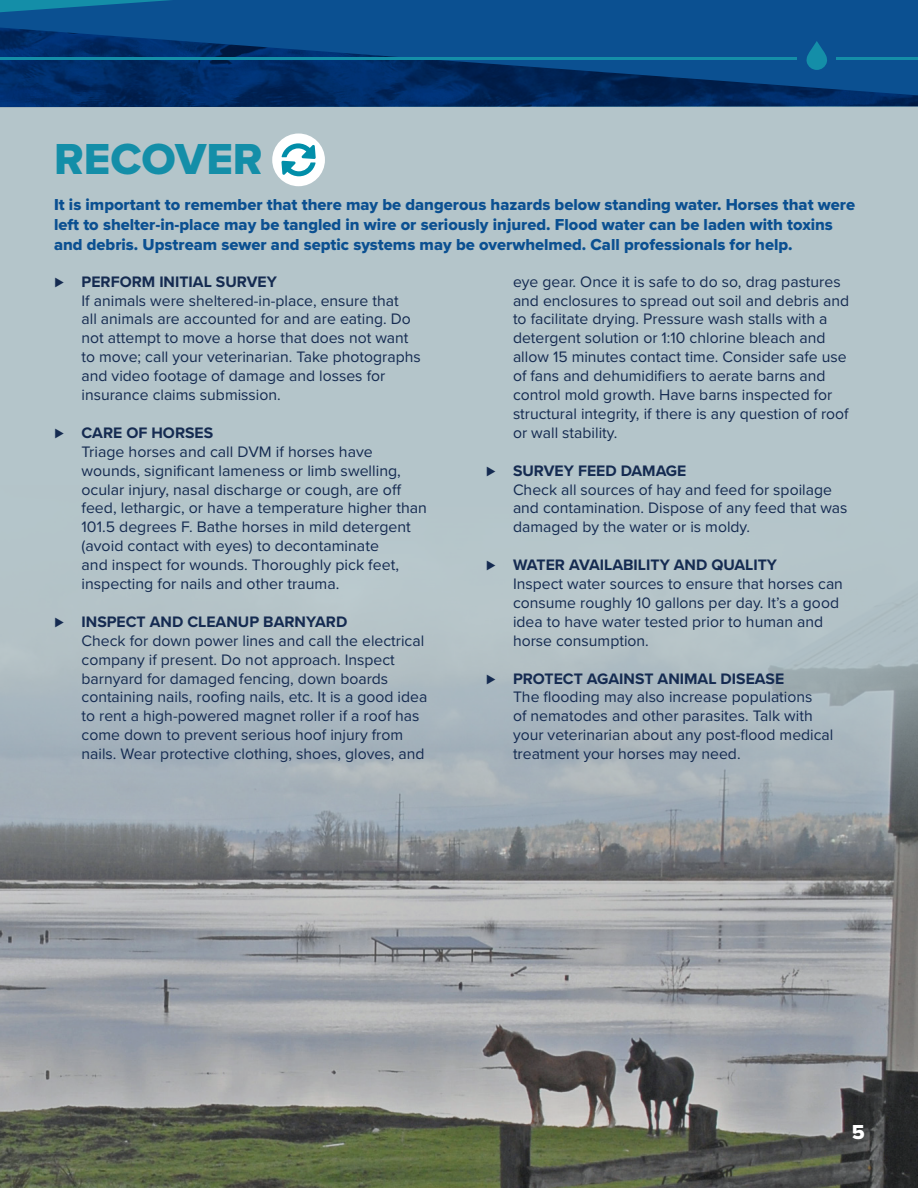
<style>
.page{position:relative;width:918px;height:1188px;background:#b4c5ca}
.page>*{position:absolute;margin:0;border:0;box-sizing:border-box;transform-origin:0 0}
.Headers{font:45px "Proxima Nova Extrabld";color:#148ea8}
.t1{font:21px "Proxima Nova Extrabld";color:#fff}
.Emphasis_Text{font:16.5px/19.8px "Proxima Nova Extrabld";color:#0b5091}
.t2{font:15.75px/18.9px "Proxima Nova";color:#152b51}
.s1{font-weight:700}
</style>
<div class="page">
<img style="left:0;top:594px;width:918px;height:594px">
<div style="left:272px;top:134px;width:53px;height:52px;background:#fff;border-radius:50%"></div>
<svg style="left:281px;top:143px;width:35px;height:33px"></svg>
<img style="left:0;top:100px;width:918px;height:8px">
<svg style="left:0;top:0;width:918px;height:100px;background:#07417f"></svg>
<hr style="left:836px;top:57px;width:82px;height:3px;background:#148ea8">
<hr style="left:0;top:57px;width:797px;height:3px;background:#148ea8">
<svg style="left:806px;top:41px;width:21px;height:29px"></svg>
<svg style="left:0;top:0;width:219px;height:79px;background:#06437e"></svg>
<p class="Headers" style="left:54px;top:132px;width:210px">RECOVER</p>
<p class="Emphasis_Text" style="left:54px;top:196px;width:803px">It is important to remember that there may be dangerous hazards below standing water. Horses that were left to shelter-in-place may be tangled in wire or seriously injured. Flood water can be laden with toxins and debris. Upstream sewer and septic systems may be overwhelmed. Call professionals for help.</p>
<p class="t2" style="left:82px;top:272px;width:341px;text-indent:-27px">⊲ <span class="s1">PERFORM INITIAL SURVEY<br></span>If animals were sheltered-in-place, ensure that<br>all animals are accounted for and are eating. Do not attempt to move a horse that does not want to move; call your veterinarian. Take photographs and video footage of damage and losses for insurance claims submission.</p>
<p class="t2" style="left:82px;top:423px;width:347px;text-indent:-27px">⊲ <span class="s1">CARE OF HORSES<br></span>Triage horses and call DVM if horses have wounds, significant lameness or limb swelling, ocular injury, nasal discharge or cough, are off feed, lethargic, or have a temperature higher than 101.5 degrees F. Bathe horses in mild detergent (avoid contact with eyes) to decontaminate<br>and inspect for wounds. Thoroughly pick feet, inspecting for nails and other trauma.</p>
<p class="t2" style="left:82px;top:612px;width:347px;text-indent:-27px">⊲ <span class="s1">INSPECT AND CLEANUP BARNYARD<br></span>Check for down power lines and call the electrical company if present. Do not approach. Inspect barnyard for damaged fencing, down boards containing nails, roofing nails, etc. It is a good idea to rent a high-powered magnet roller if a roof has come down to prevent serious hoof injury from nails. Wear protective clothing, shoes, gloves, and</p>
<p class="t2" style="left:513px;top:272px;width:338px">eye gear. Once it is safe to do so, drag pastures and enclosures to spread out soil and debris and to facilitate drying. Pressure wash stalls with a detergent solution or 1:10 chlorine bleach and allow 15 minutes contact time. Consider safe use of fans and dehumidifiers to aerate barns and control mold growth. Have barns inspected for structural integrity, if there is any question of roof or wall stability.</p>
<p class="t2" style="left:513px;top:461px;width:336px;text-indent:-27px">⊲ <span class="s1">SURVEY FEED DAMAGE<br></span>Check all sources of hay and feed for spoilage and contamination. Dispose of any feed that was damaged by the water or is moldy.</p>
<p class="t2" style="left:513px;top:556px;width:331px;text-indent:-27px">⊲ <span class="s1">WATER AVAILABILITY AND QUALITY<br></span>Inspect water sources to ensure that horses can consume roughly 10 gallons per day. It’s a good idea to have water tested prior to human and horse consumption.</p>
<p class="t2" style="left:513px;top:669px;width:322px;text-indent:-27px">⊲ <span class="s1">PROTECT AGAINST ANIMAL DISEASE<br></span>The flooding may also increase populations<br>of nematodes and other parasites. Talk with your veterinarian about any post-flood medical treatment your horses may need.</p>
<h2 class="t1" style="left:852px;top:1119px;width:14px">5</h2>
</div>
